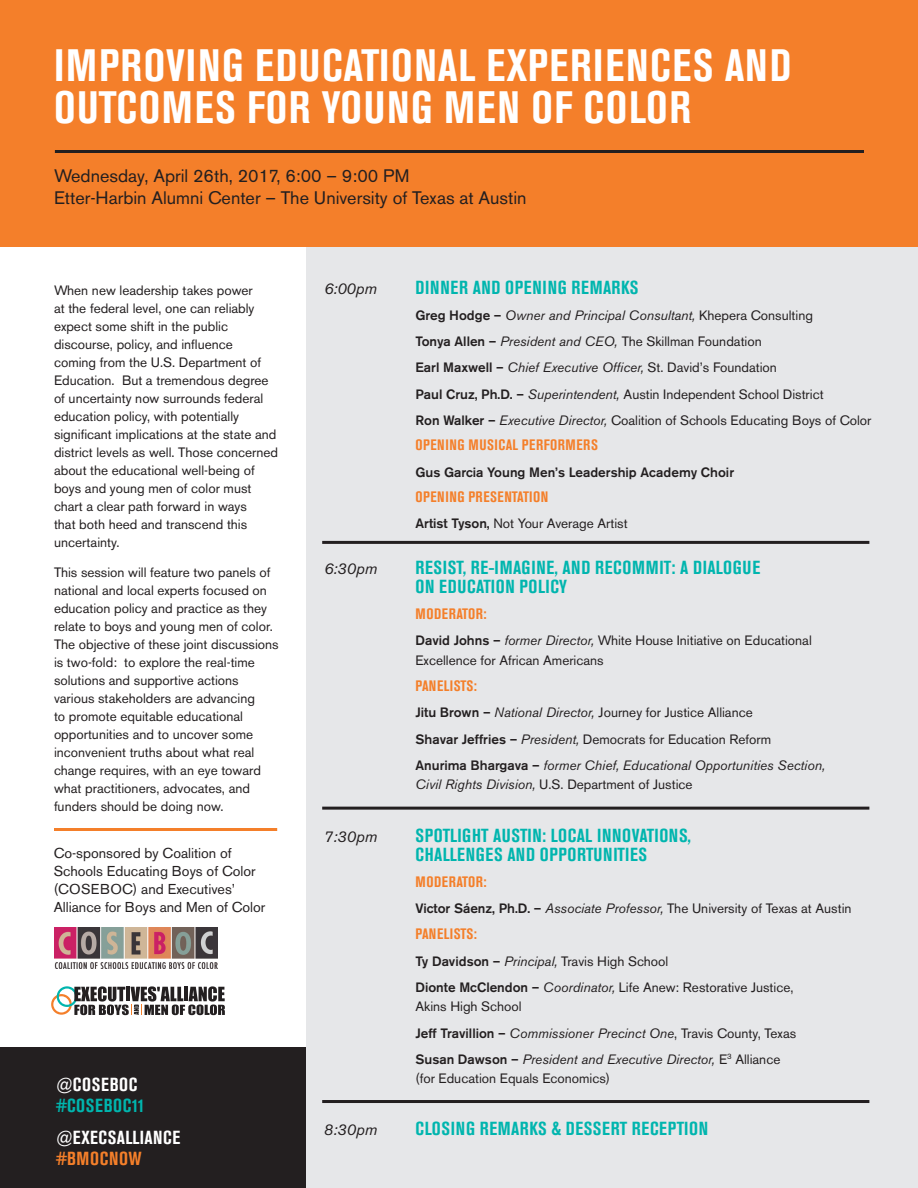
<style>
.page{position:relative;width:918px;height:1188px;background:#fff}
.page>*{position:absolute;margin:0;border:0;box-sizing:border-box;transform-origin:0 0}
.t1{font:700 condensed 45px/42px "Akzidenz Grotesk BE";letter-spacing:.035em;color:#fff}
.t2{font:700 condensed 18.75px/18.8px "Akzidenz Grotesk BE";letter-spacing:.035em;color:#00b5ae}
.t3{font:700 condensed 18.75px "Akzidenz Grotesk BE";letter-spacing:.03em;color:#fff}
.t4{font:700 condensed 18.75px "Akzidenz Grotesk BE";letter-spacing:.035em;color:#f47f2a}
.t5{font:18px/21.6px "Akzidenz Grotesk BE";color:#231f20}
.t6{font:italic 15.75px "Akzidenz Grotesk BE";color:#231f20}
.t7{font:700 condensed 15px "Akzidenz Grotesk BE";letter-spacing:.035em;color:#f47f2a}
.t8{font:700 condensed 15px "Akzidenz Grotesk BE";letter-spacing:.015em;color:#f47f2a}
.t9{font:14.25px/18px "Akzidenz Grotesk BE";color:#231f20}
.t10{font:13.5px/18px "Akzidenz Grotesk BE";color:#231f20}
.t11{font:italic 13.5px/26.2px "Akzidenz Grotesk BE";color:#231f20}
.t12{font:500 13.5px "Akzidenz Grotesk BE";color:#231f20}
.s1{font-weight:500}
.s2{font-style:italic}
.s3{font-weight:500;font-style:normal}
.s4{font-style:normal}
</style>
<div class="page">
<div style="left:0;top:1048px;width:322px;height:140px;background:#231f20"></div>
<div style="left:306px;top:234px;width:612px;height:954px;background:#e6e7e9"></div>
<div style="left:0;top:0;width:918px;height:247px;background:#f47f2a"></div>
<hr style="left:55px;top:150px;width:809px;height:3px;background:#231f20">
<hr style="left:322px;top:541px;width:547px;height:3px;background:#231f20">
<img style="left:55px;top:927px;width:163px;height:41px">
<svg style="left:51px;top:986px;width:174px;height:29px"></svg>
<hr style="left:322px;top:807px;width:547px;height:3px;background:#231f20">
<hr style="left:54px;top:828px;width:223px;height:3px;background:#f47f2a">
<hr style="left:322px;top:1100px;width:547px;height:3px;background:#231f20">
<h1 class="t1" style="left:54px;top:45px;width:739px">IMPROVING EDUCATIONAL EXPERIENCES AND<br>OUTCOMES FOR YOUNG MEN OF COLOR</h1>
<h3 class="t5" style="left:54px;top:165px;width:474px">Wednesday, April 26th, 2017, 6:00 – 9:00 PM<br>Etter-Harbin Alumni Center – The University of Texas at Austin</h3>
<p class="t10" style="left:54px;top:281px;width:226px">When new leadership takes power<br>at the federal level, one can reliably expect some shift in the public discourse, policy, and influence coming from the U.S. Department of Education. But a tremendous degree of uncertainty now surrounds federal education policy, with potentially significant implications at the state and district levels as well. Those concerned about the educational well-being of boys and young men of color must chart a clear path forward in ways<br>that both heed and transcend this uncertainty.</p>
<p class="t10" style="left:54px;top:563px;width:226px">This session will feature two panels of national and local experts focused on education policy and practice as they relate to boys and young men of color.<br>The objective of these joint discussions is two-fold: to explore the real-time solutions and supportive actions various stakeholders are advancing<br>to promote equitable educational opportunities and to uncover some inconvenient truths about what real change requires, with an eye toward what practitioners, advocates, and funders should be doing now.</p>
<p class="t9" style="left:54px;top:845px;width:213px">Co-sponsored by Coalition of<br>Schools Educating Boys of Color (COSEBOC) and Executives’<br>Alliance for Boys and Men of Color</p>
<h2 class="t3" style="left:56px;top:1074px;width:83px">@COSEBOC</h2>
<h2 class="t2" style="left:56px;top:1096px;width:90px">#COSEBOC11</h2>
<h2 class="t3" style="left:56px;top:1126px;width:126px">@EXECSALLIANCE</h2>
<h2 class="t4" style="left:56px;top:1147px;width:87px">#BMOCNOW</h2>
<p class="t6" style="left:324px;top:279px;width:54px">6:00pm</p>
<h2 class="t2" style="left:416px;top:278px;width:224px">DINNER AND OPENING REMARKS</h2>
<p class="t10" style="left:416px;top:302px;width:457px;line-height:26.2px"><span class="s1">Greg Hodge –</span> <span class="s2">Owner and Principal Consultant,</span> Khepera Consulting<br><span class="s1">Tonya Allen –</span> <span class="s2">President and CEO,</span> The Skillman Foundation<br><span class="s1">Earl Maxwell –</span> <span class="s2">Chief Executive Officer,</span> St. David’s Foundation<br><span class="s1">Paul Cruz, Ph.D. –</span> <span class="s2">Superintendent,</span> Austin Independent School District<br><span class="s1">Ron Walker –</span> <span class="s2">Executive Director,</span> Coalition of Schools Educating Boys of Color</p>
<p class="t7" style="left:416px;top:437px;width:184px">OPENING MUSICAL PERFORMERS</p>
<p class="t12" style="left:416px;top:464px;width:320px">Gus Garcia Young Men’s Leadership Academy Choir</p>
<p class="t7" style="left:416px;top:488px;width:134px">OPENING PRESENTATION</p>
<p class="t10" style="left:416px;top:515px;width:214px"><span class="s1">Artist Tyson,</span> Not Your Average Artist</p>
<p class="t6" style="left:324px;top:559px;width:55px">6:30pm</p>
<h2 class="t2" style="left:416px;top:559px;width:346px">RESIST, RE-IMAGINE, AND RECOMMIT: A DIALOGUE<br>ON EDUCATION POLICY</h2>
<p class="t7" style="left:416px;top:605px;width:73px">MODERATOR:</p>
<p class="t10" style="left:416px;top:631px;width:398px;line-height:19.5px"><span class="s1">David Johns –</span> <span class="s2">former Director,</span> White House Initiative on Educational<br>Excellence for African Americans</p>
<p class="t8" style="left:416px;top:677px;width:63px">PANELISTS:</p>
<p class="t11" style="left:416px;top:700px;width:411px"><span class="s3">Jitu Brown –</span> National Director, <span class="s4">Journey for Justice Alliance<br></span><span class="s3">Shavar Jeffries –</span> President, <span class="s4">Democrats for Education Reform<br></span><span class="s3">Anurima Bhargava –</span> former Chief, Educational Opportunities Section,</p>
<p class="t10" style="left:416px;top:776px;width:279px"><span class="s2">Civil Rights Division,</span> U.S. Department of Justice</p>
<p class="t6" style="left:324px;top:827px;width:55px">7:30pm</p>
<h2 class="t2" style="left:415px;top:826px;width:277px">SPOTLIGHT AUSTIN: LOCAL INNOVATIONS,<br>CHALLENGES AND OPPORTUNITIES</h2>
<p class="t7" style="left:415px;top:873px;width:73px">MODERATOR:</p>
<p class="t10" style="left:416px;top:899px;width:438px"><span class="s1">Victor Sáenz, Ph.D. –</span> <span class="s2">Associate Professor,</span> The University of Texas at Austin</p>
<p class="t8" style="left:415px;top:926px;width:63px">PANELISTS:</p>
<p class="t10" style="left:416px;top:948px;width:380px;line-height:26.2px"><span class="s1">Ty Davidson –</span> <span class="s2">Principal,</span> Travis High School<br><span class="s1">Dionte McClendon –</span> <span class="s2">Coordinator,</span> Life Anew: Restorative Justice,</p>
<p class="t11" style="left:416px;top:994px;width:382px"><span class="s4">Akins High School<br></span><span class="s3">Jeff Travillion –</span> Commissioner Precinct One<span class="s4">, Travis County, Texas<br></span><span class="s3">Susan Dawson –</span> President and Executive Director, <span class="s4">E</span><sup>3</sup> <span class="s4">Alliance</span></p>
<p class="t10" style="left:415px;top:1070px;width:196px">(for Education Equals Economics)</p>
<p class="t6" style="left:324px;top:1120px;width:55px">8:30pm</p>
<h2 class="t2" style="left:415px;top:1120px;width:294px">CLOSING REMARKS &amp; DESSERT RECEPTION</h2>
</div>
